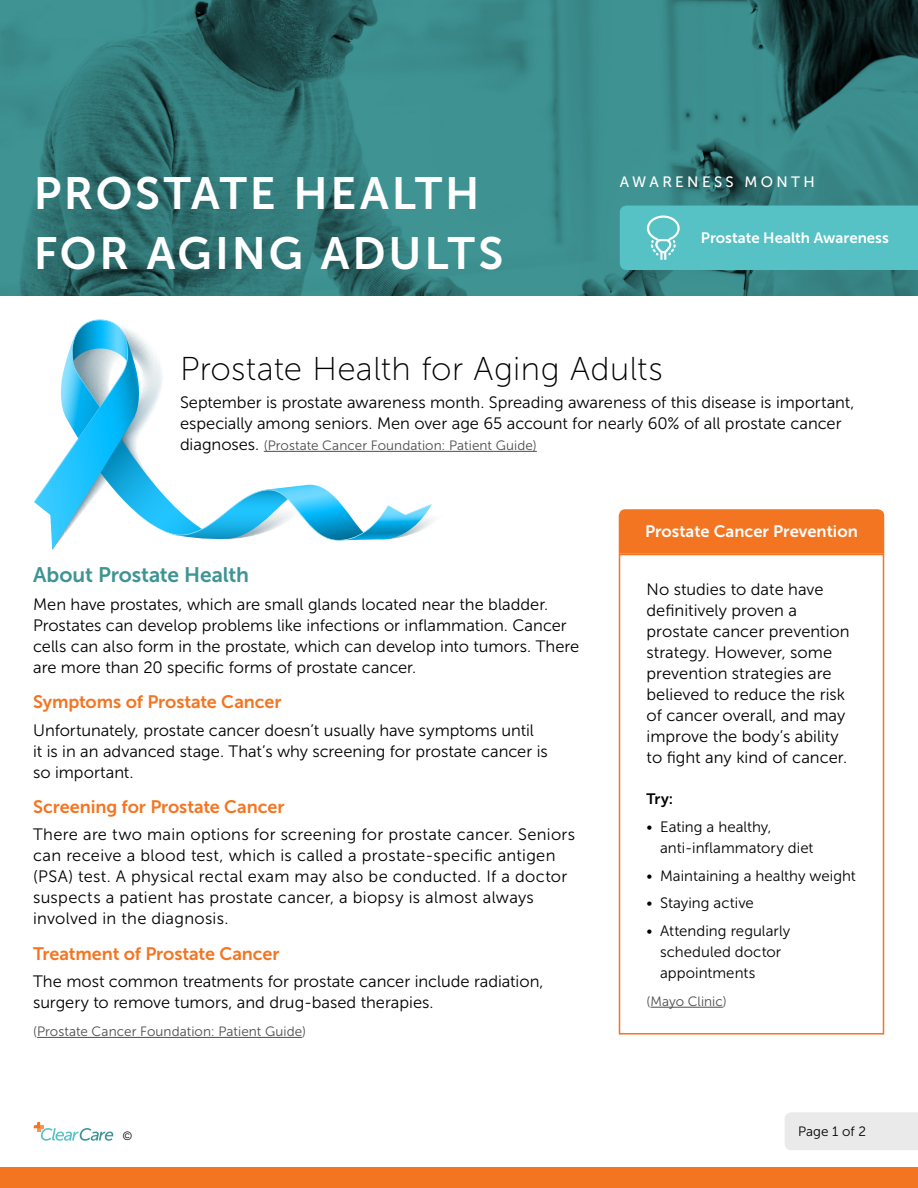
<style>
.page{position:relative;width:918px;height:1188px;background:#fff}
.page>*{position:absolute;margin:0;border:0;box-sizing:border-box;transform-origin:0 0}
.t1{font:45px/60px "Museo Sans 700";letter-spacing:.065em;color:#fff}
.t2{font:33px "Museo Sans 100";letter-spacing:.01em;color:#000}
.t3{font:21px "Museo Sans 700";letter-spacing:-.005em;color:#3e9494}
.t4{font:18px "Museo Sans 700";letter-spacing:-.005em;color:#f47521}
.Paragraph_Style_1{font:16.5px/21px "Museo Sans 300";color:#000}
.Paragraph_Style_1-2{font:16.5px/21px "Museo Sans 300";letter-spacing:.02em;color:#000}
.t5{font:16.5px "Museo Sans 700";color:#fff}
.t6{font:15px/21px "Museo Sans 300";color:#000}
.t7{font:15px "Museo Sans 700";color:#fff}
.t8{font:15px "Museo Sans 500";letter-spacing:.225em;color:#fff}
.Paragraph_Style_1-3{font:15px "Museo Sans 700";color:#000}
.Paragraph_Style_1-4{font:13.5px "Museo Sans 300";letter-spacing:.005em;color:#4d4d4f}
.t9{font:13.5px "Museo Sans 300";color:#000}
.t10{font:12px "Museo Sans 300";color:#000}
.s1{font-size:16.5px;color:#000}
</style>
<div class="page">
<svg style="left:34px;top:1122px;width:79px;height:19px"></svg>
<div style="left:0;top:1168px;width:918px;height:20px;background:#f47521"></div>
<div style="left:785px;top:1112px;width:133px;height:38px;background:#eaeaea"></div>
<hr style="left:264px;top:451px;width:273px;height:1px;background:#4d4d4f">
<hr style="left:37px;top:1037px;width:265px;height:1px;background:#4d4d4f">
<img style="left:0;top:0;width:918px;height:296px">
<div style="left:620px;top:206px;width:298px;height:64px;background:#56c2c5"></div>
<div style="left:619px;top:509px;width:265px;height:45px;background:#f47521"></div>
<div style="left:619px;top:554px;width:265px;height:481px;border:2px solid #f47521"></div>
<hr style="left:650px;top:1007px;width:73px;height:1px;background:#4d4d4f">
<svg style="left:34px;top:320px;width:412px;height:230px"></svg>
<p class="t1" style="left:34px;top:164px;width:471px">PROSTATE HEALTH<br>FOR AGING ADULTS</p>
<p class="t8" style="left:620px;top:173px;width:196px">AWARENESS MONTH</p>
<p class="t7" style="left:701px;top:230px;width:190px">Prostate Health Awareness</p>
<p class="t2" style="left:180px;top:351px;width:484px">Prostate Health for Aging Adults</p>
<p class="Paragraph_Style_1" style="left:180px;top:392px;width:676px">September is prostate awareness month. Spreading awareness of this disease is important, especially among seniors. Men over age 65 account for nearly 60% of all prostate cancer</p>
<p class="Paragraph_Style_1-4" style="left:180px;top:438px;width:358px"><span class="s1">diagnoses.</span> (Prostate Cancer Foundation: Patient Guide)</p>
<p class="t3" style="left:33px;top:563px;width:217px">About Prostate Health</p>
<p class="Paragraph_Style_1" style="left:33px;top:594px;width:548px">Men have prostates, which are small glands located near the bladder.<br>Prostates can develop problems like infections or inflammation. Cancer cells can also form in the prostate, which can develop into tumors. There are more than 20 specific forms of prostate cancer.</p>
<p class="t4" style="left:33px;top:692px;width:250px">Symptoms of Prostate Cancer</p>
<p class="Paragraph_Style_1" style="left:33px;top:720px;width:516px">Unfortunately, prostate cancer doesn’t usually have symptoms until<br>it is in an advanced stage. That’s why screening for prostate cancer is so important.</p>
<p class="t4" style="left:33px;top:796px;width:253px">Screening for Prostate Cancer</p>
<p class="Paragraph_Style_1-2" style="left:33px;top:824px;width:544px">There are two main options for screening for prostate cancer. Seniors can receive a blood test, which is called a prostate-specific antigen (PSA) test. A physical rectal exam may also be conducted. If a doctor suspects a patient has prostate cancer, a biopsy is almost always involved in the diagnosis.</p>
<p class="t4" style="left:33px;top:943px;width:248px">Treatment of Prostate Cancer</p>
<p class="Paragraph_Style_1" style="left:33px;top:971px;width:512px">The most common treatments for prostate cancer include radiation, surgery to remove tumors, and drug-based therapies.</p>
<p class="Paragraph_Style_1-4" style="left:33px;top:1024px;width:275px">(Prostate Cancer Foundation: Patient Guide)</p>
<p class="t5" style="left:645px;top:523px;width:214px">Prostate Cancer Prevention</p>
<p class="Paragraph_Style_1" style="left:647px;top:579px;width:205px">No studies to date have definitively proven a prostate cancer prevention strategy. However, some prevention strategies are believed to reduce the risk of cancer overall, and may improve the body’s ability to fight any kind of cancer.</p>
<p class="Paragraph_Style_1-3" style="left:647px;top:791px;width:28px">Try:</p>
<p class="t6" style="left:660px;top:816px;width:155px;text-indent:-14px">• Eating a healthy, anti-inflammatory diet</p>
<p class="t6" style="left:647px;top:865px;width:211px">• Maintaining a healthy weight</p>
<p class="t6" style="left:647px;top:893px;width:109px">• Staying active</p>
<p class="t6" style="left:660px;top:921px;width:132px;text-indent:-14px">• Attending regularly scheduled doctor appointments</p>
<p class="Paragraph_Style_1-4" style="left:647px;top:994px;width:82px">(Mayo Clinic)</p>
<p class="t10" style="left:122px;top:1130px;width:11px">©</p>
<p class="t9" style="left:798px;top:1124px;width:69px">Page 1 of 2</p>
</div>
